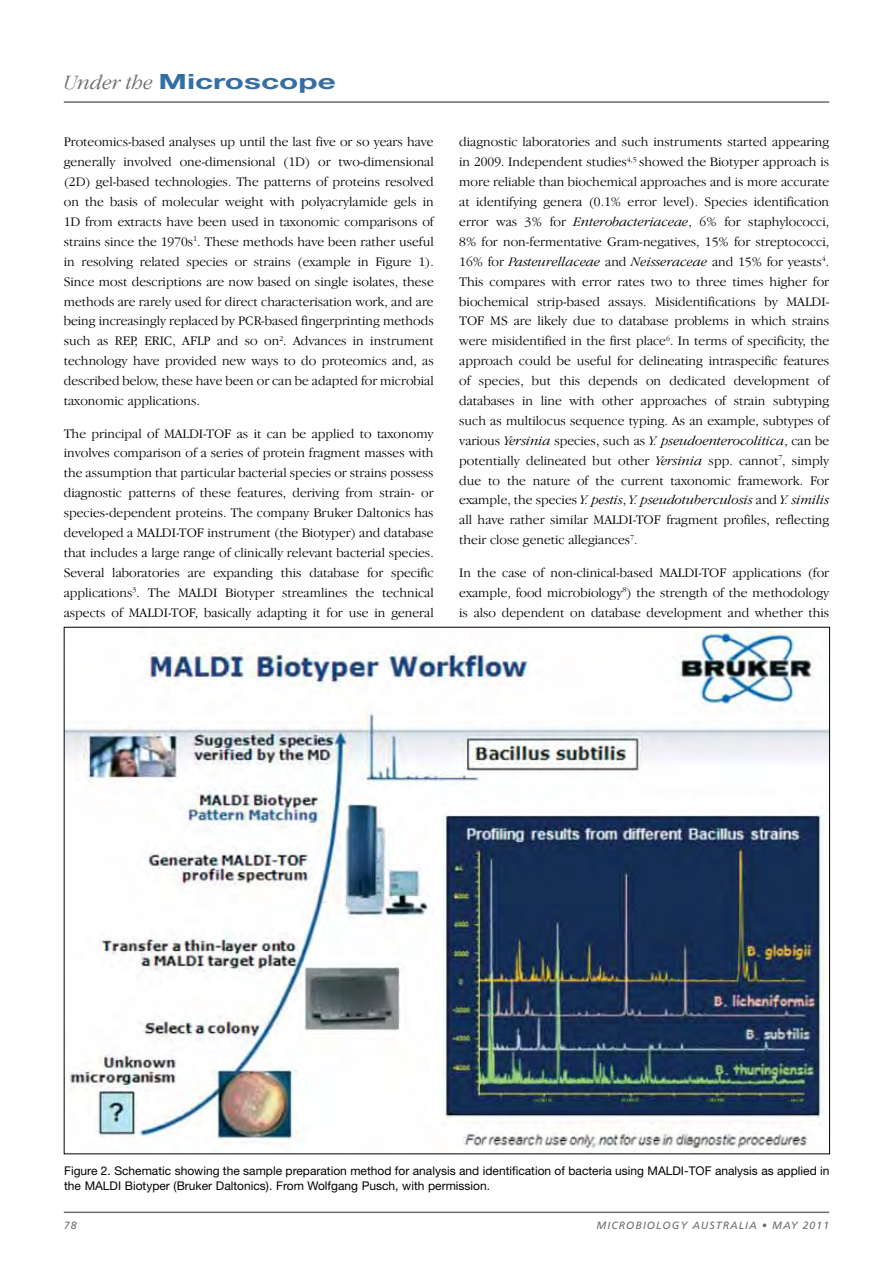
<style>
.page{position:relative;width:893px;height:1263px;background:#fff}
.page>*{position:absolute;margin:0;border:0;box-sizing:border-box;transform-origin:0 0}
.t1{font:700 21px "Helvetica Neue";color:#336fa4;scale:1.5 1}
.t2{font:300 13.5px/20px "Garamond IT Cby BT";color:#000;text-align:justify}
.t3{font:12px/15px "Helvetica Neue";color:#000}
.t4{font:italic 10.5px "Frutiger";letter-spacing:.1em;color:#6d6e71}
.s1{font-family:"Garamond IT Cby BT";font-weight:300;font-style:italic;color:#6d6e71}
.s2{font-style:italic}
</style>
<div class="page">
<hr style="left:64px;top:1211px;width:765px;height:2px;background:#6d6e71">
<hr style="left:64px;top:101px;width:765px;height:2px;background:#6d6e71">
<img style="left:66px;top:629px;width:762px;height:523px">
<h1 class="t1" style="left:64px;top:68px;width:183px"><span class="s1">Under the</span> Microscope</h1>
<p class="t2" style="left:64px;top:132px;width:371px">Proteomics-based analyses up until the last five or so years have generally involved one-dimensional (1D) or two-dimensional (2D) gel-based technologies. The patterns of proteins resolved on the basis of molecular weight with polyacrylamide gels in 1D from extracts have been used in taxonomic comparisons of strains since the 1970s<sup>1</sup>. These methods have been rather useful in resolving related species or strains (example in Figure 1).<br>Since most descriptions are now based on single isolates, these methods are rarely used for direct characterisation work, and are being increasingly replaced by PCR-based fingerprinting methods such as REP, ERIC, AFLP and so on<sup>2</sup>. Advances in instrument technology have provided new ways to do proteomics and, as described below, these have been or can be adapted for microbial taxonomic applications.</p>
<p class="t2" style="left:64px;top:423px;width:371px">The principal of MALDI-TOF as it can be applied to taxonomy involves comparison of a series of protein fragment masses with the assumption that particular bacterial species or strains possess diagnostic patterns of these features, deriving from strain- or species-dependent proteins. The company Bruker Daltonics has developed a MALDI-TOF instrument (the Biotyper) and database that includes a large range of clinically relevant bacterial species.<br>Several laboratories are expanding this database for specific applications<sup>3</sup>. The MALDI Biotyper streamlines the technical aspects of MALDI-TOF, basically adapting it for use in general</p>
<p class="t2" style="left:459px;top:132px;width:372px">diagnostic laboratories and such instruments started appearing in 2009. Independent studies<sup>4,5</sup> showed the Biotyper approach is more reliable than biochemical approaches and is more accurate at identifying genera (0.1% error level). Species identification error was 3% for <span class="s2">Enterobacteriaceae</span>, 6% for staphylococci, 8% for non-fermentative Gram-negatives, 15% for streptococci, 16% for <span class="s2">Pasteurellaceae</span> and <span class="s2">Neisseraceae</span> and 15% for yeasts<sup>4</sup>.<br>This compares with error rates two to three times higher for biochemical strip-based assays. Misidentifications by MALDI-TOF MS are likely due to database problems in which strains were misidentified in the first place<sup>6</sup>. In terms of specificity, the approach could be useful for delineating intraspecific features of species, but this depends on dedicated development of databases in line with other approaches of strain subtyping such as multilocus sequence typing. As an example, subtypes of various <span class="s2">Yersinia</span> species, such as <span class="s2">Y. pseudoenterocolitica</span>, can be potentially delineated but other <span class="s2">Yersinia</span> spp. cannot<sup>7</sup>, simply due to the nature of the current taxonomic framework. For example, the species <span class="s2">Y. pestis</span>, <span class="s2">Y. pseudotuberculosis</span> and <span class="s2">Y. similis </span>all have rather similar MALDI-TOF fragment profiles, reflecting their close genetic allegiances<sup>7</sup>.</p>
<p class="t2" style="left:459px;top:562px;width:371px">In the case of non-clinical-based MALDI-TOF applications (for example, food microbiology<sup>8</sup>) the strength of the methodology is also dependent on database development and whether this</p>
<p class="t3" style="left:64px;top:1163px;width:767px">Figure 2. Schematic showing the sample preparation method for analysis and identification of bacteria using MALDI-TOF analysis as applied in the MALDI Biotyper (Bruker Daltonics). From Wolfgang Pusch, with permission.</p>
<p class="t4" style="left:64px;top:1219px;width:14px">78</p>
<p class="t4" style="left:596px;top:1219px;width:234px">MICROBIOLOGY AUSTRALIA • MAY 2011</p>
</div>
